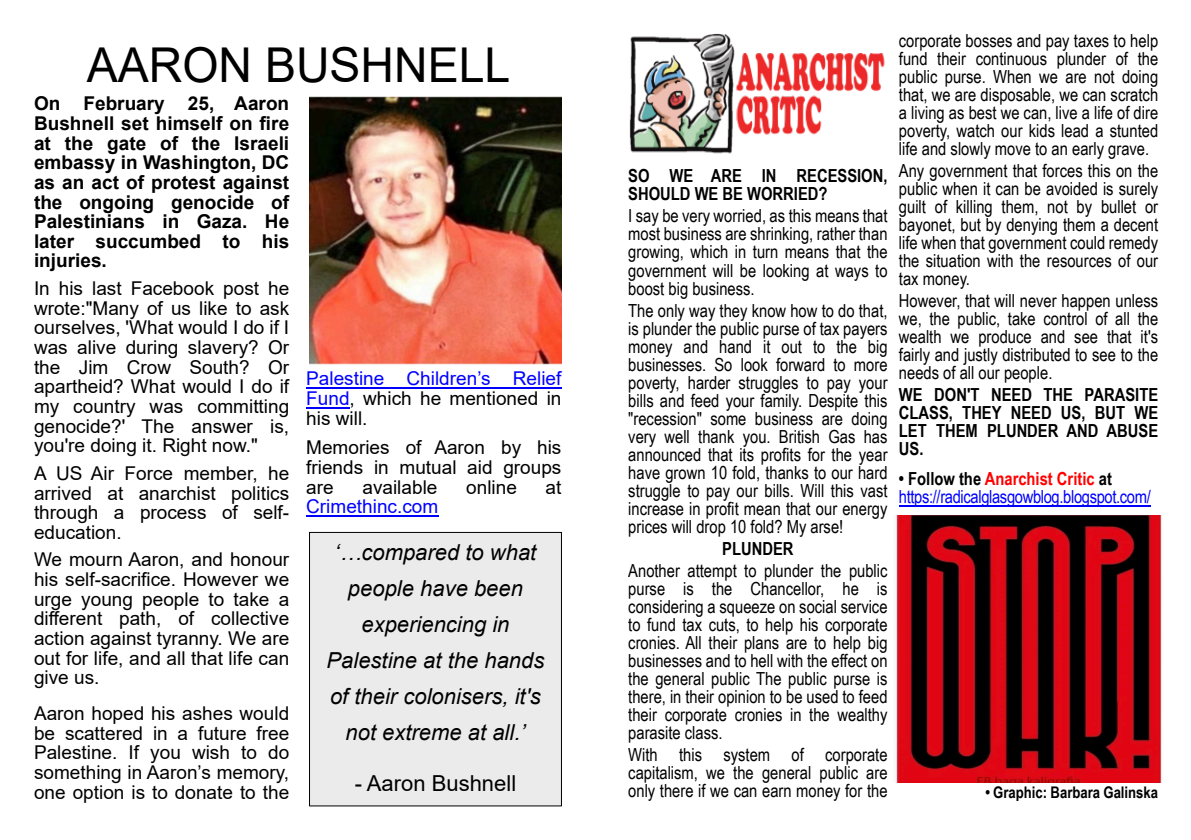
<style>
.page{position:relative;width:1191px;height:840px;background:#fff}
.page>*{position:absolute;margin:0;border:0;box-sizing:border-box;transform-origin:0 0}
.t1{font:48px "Arial";color:#000}
.t2{font:italic 22px/36px "Arial";color:#000;text-align:center}
.t3{font:22px "Arial";color:#000}
.t4{font:19px/19.6px "Arial";color:#000;text-align:justify}
.t5{font:700 19px/19.6px "Arial";color:#000;text-align:justify}
.t6{font:19px/19.6px "Arial";color:#00f;text-align:justify}
.t7{font:18px/18px "Arial Narrow";color:#000;text-align:justify}
.t8{font:700 18px/18px "Arial Narrow";color:#000}
.t9{font:18px/18px "Arial Narrow";letter-spacing:-.02em;color:#00f}
.t10{font:700 16px "Arial Narrow";color:#000}
.s1{color:#000}
.s2{font-weight:700;color:#000}
.s3{font-weight:700;color:#f00}
</style>
<div class="page">
<div style="left:309px;top:531px;width:253px;height:274px;background:#ebebeb;border:1px solid #000"></div>
<img style="left:309px;top:97px;width:252px;height:267px">
<hr style="left:306px;top:387px;width:255px;height:1px;background:#00f">
<hr style="left:306px;top:407px;width:43px;height:1px;background:#00f">
<hr style="left:306px;top:515px;width:132px;height:1px;background:#00f">
<hr style="left:899px;top:505px;width:251px;height:1px;background:#00f">
<img style="left:629px;top:34px;width:256px;height:120px">
<img style="left:896px;top:515px;width:266px;height:267px">
<h1 class="t1" style="left:87px;top:47px;width:425px">AARON BUSHNELL</h1>
<p class="t5" style="left:34px;top:95px;width:257px">On February 25, Aaron Bushnell set himself on fire at the gate of the Israeli embassy in Washington, DC as an act of protest against the ongoing genocide of Palestinians in Gaza. He later succumbed to his injuries.</p>
<p class="t4" style="left:34px;top:280px;width:257px">In his last Facebook post he wrote:"Many of us like to ask ourselves, 'What would I do if I was alive during slavery? Or the Jim Crow South? Or apartheid? What would I do if my country was committing genocide?' The answer is, you're doing it. Right now."</p>
<p class="t4" style="left:34px;top:465px;width:257px">A US Air Force member, he arrived at anarchist politics through a process of self&shy;education.</p>
<p class="t4" style="left:34px;top:551px;width:257px">We mourn Aaron, and honour his self-sacrifice. However we urge young people to take a different path, of collective action against tyranny. We are out for life, and all that life can give us.</p>
<p class="t4" style="left:34px;top:704px;width:257px">Aaron hoped his ashes would be scattered in a future free Palestine. If you wish to do something in Aaron’s memory, one option is to donate to the</p>
<p class="t6" style="left:306px;top:370px;width:257px">Palestine Children’s Relief Fund<span class="s1">, which he mentioned in his will.</span></p>
<p class="t4" style="left:306px;top:439px;width:257px">Memories of Aaron by his friends in mutual aid groups are</p>
<p class="t4" style="left:362px;top:478px;width:77px">available</p>
<p class="t4" style="left:466px;top:478px;width:52px">online</p>
<p class="t4" style="left:545px;top:478px;width:17px">at</p>
<p class="t6" style="left:306px;top:498px;width:133px">Crimethinc.com</p>
<p class="t2" style="left:326px;top:536px;width:219px">‘…compared to what people have been experiencing in<br>Palestine at the hands of their colonisers, it's not extreme at all.’</p>
<p class="t3" style="left:355px;top:774px;width:163px">- Aaron Bushnell</p>
<p class="t8" style="left:628px;top:169px;width:261px">SO WE ARE IN RECESSION,<br>SHOULD WE BE WORRIED?</p>
<p class="t7" style="left:628px;top:209px;width:261px">I say be very worried, as this means that most business are shrinking, rather than growing, which in turn means that the government will be looking at ways to boost big business.</p>
<p class="t7" style="left:628px;top:303px;width:261px">The only way they know how to do that, is plunder the public purse of tax payers money and hand it out to the big businesses. So look forward to more poverty, harder struggles to pay your bills and feed your family. Despite this "recession" some business are doing very well thank you. British Gas has announced that its profits for the year have grown 10 fold, thanks to our hard struggle to pay our bills. Will this vast increase in profit mean that our energy prices will drop 10 fold? My arse!</p>
<p class="t8" style="left:722px;top:541px;width:73px">PLUNDER</p>
<p class="t7" style="left:628px;top:563px;width:261px">Another attempt to plunder the public purse is the Chancellor, he is considering a squeeze on social service to fund tax cuts, to help his corporate cronies. All their plans are to help big businesses and to hell with the effect on the general public The public purse is there, in their opinion to be used to feed their corporate cronies in the wealthy parasite class.</p>
<p class="t7" style="left:628px;top:747px;width:261px">With this system of corporate capitalism, we the general public are only there if we can earn money for the</p>
<p class="t7" style="left:899px;top:33px;width:261px">corporate bosses and pay taxes to help fund their continuous plunder of the public purse. When we are not doing that, we are disposable, we can scratch a living as best we can, live a life of dire poverty, watch our kids lead a stunted life and slowly move to an early grave.</p>
<p class="t7" style="left:899px;top:163px;width:261px">Any government that forces this on the public when it can be avoided is surely guilt of killing them, not by bullet or bayonet, but by denying them a decent life when that government could remedy the situation with the resources of our tax money.</p>
<p class="t7" style="left:899px;top:293px;width:261px">However, that will never happen unless we, the public, take control of all the wealth we produce and see that it's fairly and justly distributed to see to the needs of all our people.</p>
<p class="t8" style="left:899px;top:387px;width:261px;text-align:justify">WE DON'T NEED THE PARASITE CLASS, THEY NEED US, BUT WE LET THEM PLUNDER AND ABUSE US.</p>
<p class="t9" style="left:899px;top:471px;width:253px"><span class="s2">• Follow the</span> <span class="s3">Anarchist Critic</span> <span class="s2">at </span>https://radicalglasgowblog.blogspot.com/</p>
<p class="t10" style="left:985px;top:785px;width:174px">• Graphic: Barbara Galinska</p>
</div>
